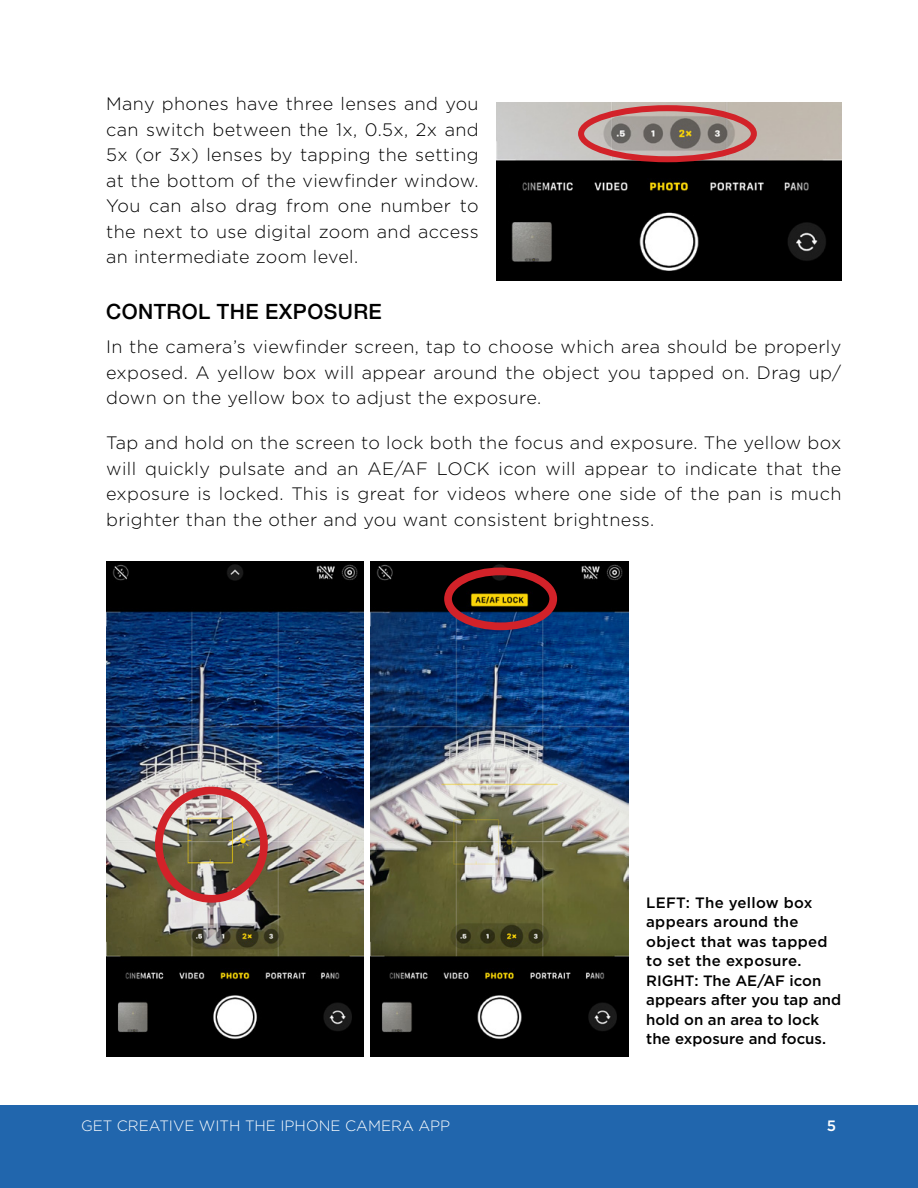
<style>
.page{position:relative;width:918px;height:1188px;background:#fff}
.page>*{position:absolute;margin:0;border:0;box-sizing:border-box;transform-origin:0 0}
.t1{font:500 21px "Helvetica Neue";letter-spacing:.02em;color:#000}
.t2{font:300 18px/25.5px "Gotham";letter-spacing:.02em;color:#000;text-align:justify}
.t3{font:500 15px/19.5px "Gotham";color:#000}
.t4{font:300 15px "Gotham";color:#fff}
.t5{font:500 15px "Gotham";color:#fff}
</style>
<div class="page">
<div style="left:0;top:1105px;width:918px;height:83px;background:#2166ad"></div>
<img style="left:497px;top:102px;width:344px;height:179px">
<div style="left:578px;top:105px;width:179px;height:57px;border:6px solid #d22229;border-radius:50%"></div>
<img style="left:106px;top:562px;width:258px;height:495px">
<img style="left:371px;top:562px;width:257px;height:495px">
<div style="left:155px;top:787px;width:113px;height:116px;border:8px solid #d22229;border-radius:50%"></div>
<div style="left:444px;top:568px;width:113px;height:62px;border:8px solid #d22229;border-radius:50%"></div>
<p class="t2" style="left:106px;top:91px;width:374px">Many phones have three lenses and you can switch between the 1x, 0.5x, 2x and 5x (or 3x) lenses by tapping the setting at the bottom of the viewfinder window.<br>You can also drag from one number to the next to use digital zoom and access an intermediate zoom level.</p>
<p class="t1" style="left:106px;top:294px;width:277px">CONTROL THE EXPOSURE</p>
<p class="t2" style="left:106px;top:334px;width:737px">In the camera’s viewfinder screen, tap to choose which area should be properly exposed. A yellow box will appear around the object you tapped on. Drag up/ down on the yellow box to adjust the exposure.</p>
<p class="t2" style="left:106px;top:430px;width:737px">Tap and hold on the screen to lock both the focus and exposure. The yellow box will quickly pulsate and an AE/AF LOCK icon will appear to indicate that the exposure is locked. This is great for videos where one side of the pan is much brighter than the other and you want consistent brightness.</p>
<p class="t3" style="left:646px;top:892px;width:196px">LEFT: The yellow box appears around the object that was tapped to set the exposure.<br>RIGHT: The AE/AF icon appears after you tap and hold on an area to lock the exposure and focus.</p>
<p class="t4" style="left:81px;top:1117px;width:371px">GET CREATIVE WITH THE IPHONE CAMERA APP</p>
<p class="t5" style="left:827px;top:1116px;width:11px">5</p>
</div>
